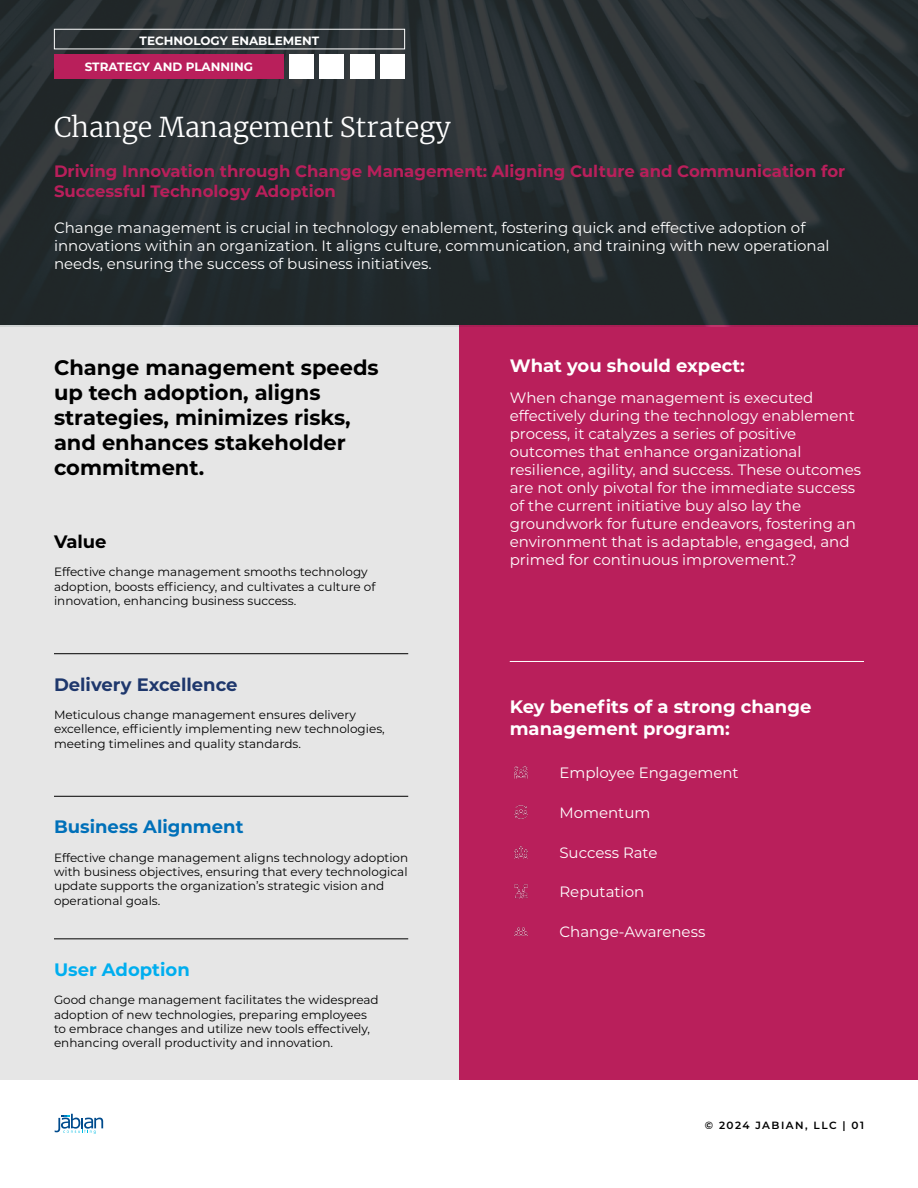
<style>
.page{position:relative;width:918px;height:1188px;background:#fff}
.page>*{position:absolute;margin:0;border:0;box-sizing:border-box;transform-origin:0 0}
.t1{font:300 27px "Merriweather";color:#fff}
.t2{font:700 21px/25.2px "Montserrat";color:#000}
.t3{font:700 18px/21.6px "Montserrat";color:#fff}
.t4{font:700 18px "Montserrat";color:#1e376c}
.t5{font:700 18px "Montserrat";color:#0070b9}
.t6{font:700 18px "Montserrat";color:#00aeef}
.t7{font:700 18px "Montserrat";color:#000}
.t8{font:700 16.5px/19.8px "Montserrat";color:#b91f5b}
.t9{font:15px/18px "Montserrat";color:#fff}
.t10{font:12px/14.4px "Montserrat";color:#000}
.t11{font:700 12px "Montserrat";color:#fff}
.t12{font:600 10.5px "Montserrat";letter-spacing:.135em;color:#000}
</style>
<div class="page">
<div style="left:0;top:324px;width:459px;height:756px;background:#e6e6e6"></div>
<div style="left:459px;top:324px;width:459px;height:756px;background:#b91f5b"></div>
<img style="left:0;top:0;width:918px;height:326px">
<svg style="left:55px;top:1114px;width:48px;height:20px"></svg>
<div style="left:54px;top:54px;width:230px;height:25px;background:#b91f5b"></div>
<div style="left:289px;top:54px;width:25px;height:25px;background:#fff"></div>
<div style="left:319px;top:54px;width:25px;height:25px;background:#fff"></div>
<div style="left:350px;top:54px;width:25px;height:25px;background:#fff"></div>
<div style="left:380px;top:54px;width:25px;height:25px;background:#fff"></div>
<hr style="left:54px;top:653px;width:354px;height:1px;background:#000">
<hr style="left:54px;top:796px;width:354px;height:1px;background:#000">
<hr style="left:510px;top:661px;width:354px;height:1px;background:#fff">
<hr style="left:54px;top:939px;width:354px;height:1px;background:#000">
<img style="left:514px;top:765px;width:14px;height:14px">
<img style="left:514px;top:805px;width:14px;height:14px">
<img style="left:514px;top:846px;width:14px;height:13px">
<img style="left:514px;top:884px;width:14px;height:15px">
<img style="left:514px;top:927px;width:14px;height:9px">
<div style="left:54px;top:29px;width:351px;height:20px;border:1px solid #fff"></div>
<p class="t11" style="left:140px;top:32px;width:181px">TECHNOLOGY ENABLEMENT</p>
<p class="t11" style="left:85px;top:58px;width:170px">STRATEGY AND PLANNING</p>
<h1 class="t1" style="left:54px;top:108px;width:398px">Change Management Strategy</h1>
<p class="t8" style="left:54px;top:161px;width:793px">Driving Innovation through Change Management: Aligning Culture and Communication for<br>Successful Technology Adoption</p>
<p class="t9" style="left:54px;top:218px;width:777px">Change management is crucial in technology enablement, fostering quick and effective adoption of innovations within an organization. It aligns culture, communication, and training with new operational needs, ensuring the success of business initiatives.</p>
<h2 class="t2" style="left:54px;top:353px;width:326px">Change management speeds up tech adoption, aligns strategies, minimizes risks, and enhances stakeholder commitment.</h2>
<p class="t7" style="left:54px;top:529px;width:54px">Value</p>
<p class="t10" style="left:54px;top:565px;width:323px">Effective change management smooths technology adoption, boosts efficiency, and cultivates a culture of innovation, enhancing business success.</p>
<p class="t4" style="left:54px;top:671px;width:185px">Delivery Excellence</p>
<p class="t10" style="left:54px;top:707px;width:332px">Meticulous change management ensures delivery excellence, efficiently implementing new technologies, meeting timelines and quality standards.</p>
<p class="t5" style="left:54px;top:814px;width:191px">Business Alignment</p>
<p class="t10" style="left:54px;top:850px;width:356px">Effective change management aligns technology adoption with business objectives, ensuring that every technological update supports the organization’s strategic vision and operational goals.</p>
<p class="t6" style="left:54px;top:957px;width:137px">User Adoption</p>
<p class="t10" style="left:54px;top:992px;width:326px">Good change management facilitates the widespread adoption of new technologies, preparing employees to embrace changes and utilize new tools effectively, enhancing overall productivity and innovation.</p>
<p class="t3" style="left:510px;top:354px;width:237px">What you should expect:</p>
<p class="t9" style="left:510px;top:388px;width:353px">When change management is executed effectively during the technology enablement process, it catalyzes a series of positive outcomes that enhance organizational resilience, agility, and success. These outcomes are not only pivotal for the immediate success of the current initiative buy also lay the groundwork for future endeavors, fostering an environment that is adaptable, engaged, and primed for continuous improvement.?</p>
<p class="t3" style="left:510px;top:695px;width:303px">Key benefits of a strong change management program:</p>
<p class="t9" style="left:559px;top:763px;width:181px">Employee Engagement</p>
<p class="t9" style="left:559px;top:803px;width:92px">Momentum</p>
<p class="t9" style="left:559px;top:843px;width:100px">Success Rate</p>
<p class="t9" style="left:559px;top:883px;width:86px">Reputation</p>
<p class="t9" style="left:559px;top:922px;width:147px">Change-Awareness</p>
<p class="t12" style="left:705px;top:1117px;width:161px">© 2024 JABIAN, LLC | 01</p>
</div>
